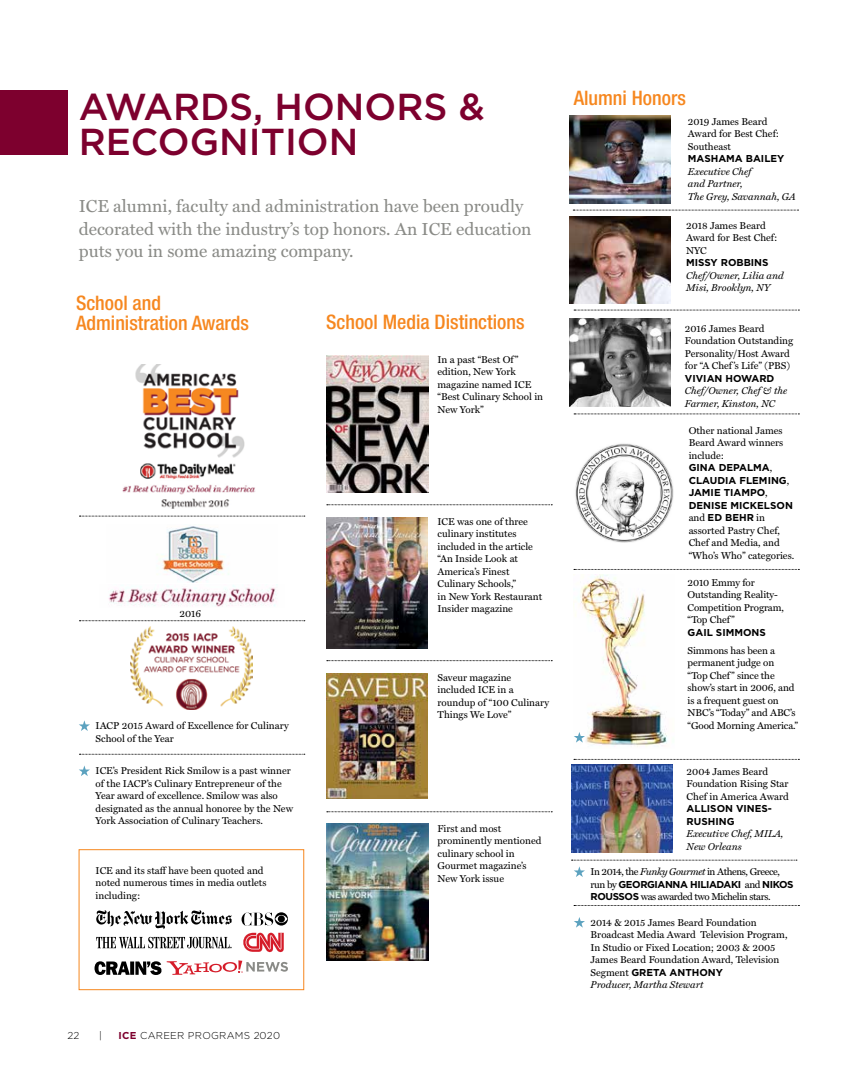
<style>
.page{position:relative;width:855px;height:1080px;background:#fff}
.page>*{position:absolute;margin:0;border:0;box-sizing:border-box;transform-origin:0 0}
.t1{font:500 37.5px/35px "Gotham";color:#7d002e}
.t2{font:500 condensed 20px/20px "Helvetica Neue LT Std";color:#f6871f}
.t3{font:17.5px/22.5px "Miller Text";color:#8a8b87}
.t4{font:10px/12.5px "Miller Text";color:#000}
.t5{font:italic 10px/12.5px "Miller Text";color:#000}
.t6{font:700 10px/12.5px "Gotham";color:#000}
.t7{font:10px "Miller Text";letter-spacing:-.04em;color:#000}
.t8{font:700 10px "Gotham";letter-spacing:-.04em;color:#000}
.t9{font:300 10px "Gotham";letter-spacing:.025em;color:#000}
.s1{font-weight:700;color:#7d002e}
.s2{font-family:"Miller Text";font-weight:400}
.s3{font-style:italic}
.s4{font-family:"Gotham";font-weight:700}
</style>
<div class="page">
<div style="left:79px;top:849px;width:225px;height:141px;border:1px solid #f6871f"></div>
<div style="left:0;top:90px;width:68px;height:65px;background:#7d002e"></div>
<img style="left:327px;top:355px;width:101px;height:137px">
<img style="left:327px;top:517px;width:101px;height:131px">
<img style="left:327px;top:673px;width:101px;height:126px">
<img style="left:327px;top:824px;width:101px;height:137px">
<img style="left:575px;top:443px;width:99px;height:99px">
<img style="left:575px;top:574px;width:93px;height:173px">
<img style="left:571px;top:764px;width:102px;height:88px">
<svg style="left:96px;top:910px;width:136px;height:19px"></svg>
<svg style="left:96px;top:937px;width:136px;height:11px"></svg>
<svg style="left:241px;top:912px;width:47px;height:41px"></svg>
<svg style="left:95px;top:960px;width:193px;height:15px"></svg>
<svg style="left:79px;top:765px;width:11px;height:11px"></svg>
<svg style="left:79px;top:720px;width:11px;height:11px"></svg>
<svg style="left:327px;top:812px;width:225px;height:1px"></svg>
<svg style="left:327px;top:660px;width:225px;height:1px"></svg>
<svg style="left:327px;top:505px;width:225px;height:1px"></svg>
<svg style="left:574px;top:905px;width:225px;height:1px"></svg>
<svg style="left:574px;top:759px;width:225px;height:1px"></svg>
<svg style="left:574px;top:569px;width:225px;height:1px"></svg>
<svg style="left:574px;top:414px;width:225px;height:1px"></svg>
<svg style="left:574px;top:310px;width:225px;height:1px"></svg>
<svg style="left:79px;top:754px;width:226px;height:1px"></svg>
<svg style="left:79px;top:621px;width:226px;height:1px"></svg>
<svg style="left:79px;top:516px;width:226px;height:1px"></svg>
<svg style="left:574px;top:732px;width:11px;height:11px"></svg>
<svg style="left:572px;top:860px;width:225px;height:17px"></svg>
<svg style="left:574px;top:917px;width:11px;height:11px"></svg>
<img style="left:130px;top:627px;width:122px;height:82px">
<img style="left:160px;top:526px;width:69px;height:57px">
<img style="left:570px;top:319px;width:101px;height:87px">
<img style="left:135px;top:365px;width:110px;height:93px">
<img style="left:122px;top:463px;width:133px;height:46px">
<img style="left:108px;top:585px;width:168px;height:22px">
<svg style="left:573px;top:210px;width:226px;height:1px"></svg>
<img style="left:569px;top:216px;width:102px;height:88px">
<img style="left:570px;top:115px;width:101px;height:88px">
<h1 class="t1" style="left:79px;top:89px;width:408px">AWARDS, HONORS &amp;<br>RECOGNITION</h1>
<h3 class="t3" style="left:79px;top:195px;width:454px">ICE alumni, faculty and administration have been proudly decorated with the industry’s top honors. An ICE education puts you in some amazing company.</h3>
<h2 class="t2" style="left:76px;top:293px;width:174px">School and<br>Administration Awards</h2>
<h2 class="t2" style="left:326px;top:311px;width:200px">School Media Distinctions</h2>
<p class="t4" style="left:180px;top:607px;width:23px">2016</p>
<p class="t4" style="left:96px;top:720px;width:195px">IACP 2015 Award of Excellence for Culinary<br>School of the Year</p>
<p class="t4" style="left:96px;top:765px;width:199px">ICE’s President Rick Smilow is a past winner of the IACP’s Culinary Entrepreneur of the Year award of excellence. Smilow was also designated as the annual honoree by the New York Association of Culinary Teachers.</p>
<p class="t4" style="left:96px;top:864px;width:172px">ICE and its staff have been quoted and noted numerous times in media outlets including:</p>
<p class="t9" style="left:68px;top:1029px;width:14px">22</p>
<p class="t9" style="left:99px;top:1029px;width:4px">|</p>
<p class="t9" style="left:119px;top:1029px;width:163px"><span class="s1">ICE</span> CAREER PROGRAMS 2020</p>
<p class="t4" style="left:438px;top:353px;width:107px">In a past “Best Of ” edition, New York magazine named ICE “Best Culinary School in<br>New York”</p>
<p class="t4" style="left:438px;top:516px;width:106px">ICE was one of three culinary institutes included in the article “An Inside Look at<br>America’s Finest<br>Culinary Schools,”<br>in New York Restaurant<br>Insider magazine</p>
<p class="t4" style="left:438px;top:671px;width:113px">Saveur magazine included ICE in a roundup of “100 Culinary<br>Things We Love”</p>
<p class="t4" style="left:438px;top:822px;width:105px">First and most prominently mentioned culinary school in<br>Gourmet magazine’s<br>New York issue</p>
<h2 class="t2" style="left:574px;top:87px;width:114px">Alumni Honors</h2>
<p class="t4" style="left:688px;top:116px;width:93px">2019 James Beard<br>Award for Best Chef:<br>Southeast</p>
<p class="t6" style="left:688px;top:153px;width:98px">MASHAMA BAILEY</p>
<p class="t5" style="left:688px;top:166px;width:109px">Executive Chef<br>and Partner,<br>The Grey, Savannah, GA</p>
<p class="t4" style="left:686px;top:219px;width:93px">2018 James Beard<br>Award for Best Chef:<br>NYC</p>
<p class="t6" style="left:686px;top:257px;width:84px">MISSY ROBBINS</p>
<p class="t5" style="left:686px;top:269px;width:99px">Chef/Owner, Lilia and<br>Misi, Brooklyn, NY</p>
<p class="t4" style="left:685px;top:322px;width:110px">2016 James Beard<br>Foundation Outstanding<br>Personality/Host Award for “A Chef ’s Life” (PBS)</p>
<p class="t6" style="left:685px;top:372px;width:91px">VIVIAN HOWARD</p>
<p class="t5" style="left:685px;top:385px;width:104px">Chef/Owner, Chef &amp; the<br>Farmer, Kinston, NC</p>
<p class="t4" style="left:689px;top:424px;width:96px;text-align:justify">Other national James Beard Award winners include:</p>
<p class="t6" style="left:689px;top:462px;width:106px">GINA DEPALMA<span class="s2">,<br></span>CLAUDIA FLEMING<span class="s2">,<br></span>JAMIE TIAMPO<span class="s2">,<br></span>DENISE MICKELSON <span class="s2">and</span> ED BEHR <span class="s2">in</span></p>
<p class="t4" style="left:689px;top:524px;width:107px">assorted Pastry Chef,<br>Chef and Media, and “Who’s Who” categories.</p>
<p class="t4" style="left:688px;top:576px;width:98px">2010 Emmy for<br>Outstanding Reality-<br>Competition Program, “Top Chef”</p>
<p class="t6" style="left:688px;top:626px;width:80px">GAIL SIMMONS</p>
<p class="t4" style="left:688px;top:644px;width:112px">Simmons has been a permanent judge on<br>“Top Chef” since the show’s start in 2006, and is a frequent guest on<br>NBC’s “Today” and ABC’s “Good Morning America.”</p>
<p class="t4" style="left:687px;top:765px;width:104px">2004 James Beard<br>Foundation Rising Star<br>Chef in America Award</p>
<p class="t6" style="left:687px;top:802px;width:87px">ALLISON VINES-<br>RUSHING</p>
<p class="t5" style="left:687px;top:828px;width:98px">Executive Chef, MILA,<br>New Orleans</p>
<p class="t7" style="left:591px;top:866px;width:191px">In 2014, the <span class="s3">Funky Gourmet</span> in Athens, Greece,</p>
<p class="t8" style="left:591px;top:878px;width:204px"><span class="s2">run by</span> GEORGIANNA HILIADAKI <span class="s2">and</span> NIKOS</p>
<p class="t7" style="left:591px;top:891px;width:181px"><span class="s4">ROUSSOS</span> was awarded two Michelin stars.</p>
<p class="t4" style="left:591px;top:916px;width:198px">2014 &amp; 2015 James Beard Foundation Broadcast Media Award Television Program, In Studio or Fixed Location; 2003 &amp; 2005<br>James Beard Foundation Award, Television</p>
<p class="t6" style="left:591px;top:966px;width:134px"><span class="s2">Segment</span> GRETA ANTHONY</p>
<p class="t5" style="left:591px;top:979px;width:114px">Producer, Martha Stewart</p>
</div>
